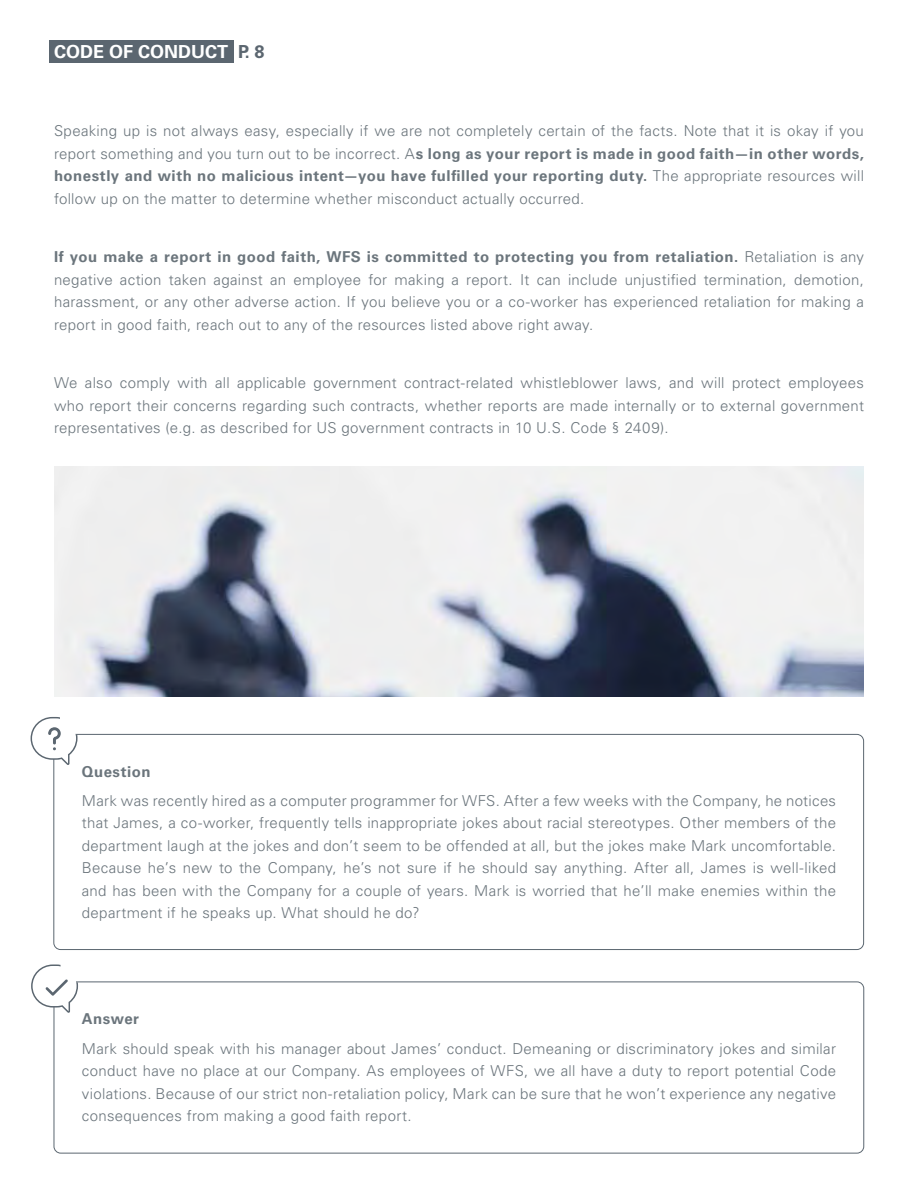
<style>
.page{position:relative;width:918px;height:1188px;background:#fff}
.page>*{position:absolute;margin:0;border:0;box-sizing:border-box;transform-origin:0 0}
.t1{font:700 18px "Univers LT Std";color:#fff}
.t2{font:300 15px/22.5px "Univers LT Std";letter-spacing:.02em;color:#6b757c;text-align:justify}
.t3{font:700 15px "Univers LT Std";letter-spacing:.03em;color:#6b757c}
.s1{color:#5b6670}
.s2{font-weight:700}
</style>
<div class="page">
<div style="left:50px;top:41px;width:184px;height:22px;background:#5b6670"></div>
<img style="left:54px;top:467px;width:810px;height:229px">
<div style="left:53px;top:734px;width:811px;height:216px;border:1px solid #5b6670;border-radius:7px"></div>
<svg style="left:31px;top:717px;width:47px;height:48px"></svg>
<div style="left:54px;top:982px;width:810px;height:172px;border:1px solid #5b6670;border-radius:7px"></div>
<svg style="left:31px;top:964px;width:47px;height:49px"></svg>
<p class="t1" style="left:54px;top:41px;width:212px">CODE OF CONDUCT <span class="s1">P. 8</span></p>
<p class="t2" style="left:54px;top:120px;width:812px">Speaking up is not always easy, especially if we are not completely certain of the facts. Note that it is okay if you report something and you turn out to be incorrect. A<span class="s2">s long as your report is made in good faith—in other words, honestly and with no malicious intent—you have fulfilled your reporting duty.</span> The appropriate resources will follow up on the matter to determine whether misconduct actually occurred.</p>
<p class="t2" style="left:54px;top:246px;width:812px"><span class="s2">If you make a report in good faith, WFS is committed to protecting you from retaliation.</span> Retaliation is any negative action taken against an employee for making a report. It can include unjustified termination, demotion, harassment, or any other adverse action. If you believe you or a co-worker has experienced retaliation for making a report in good faith, reach out to any of the resources listed above right away.</p>
<p class="t2" style="left:54px;top:372px;width:812px">We also comply with all applicable government contract-related whistleblower laws, and will protect employees who report their concerns regarding such contracts, whether reports are made internally or to external government representatives (e.g. as described for US government contracts in 10 U.S. Code § 2409).</p>
<p class="t3" style="left:82px;top:762px;width:70px">Question</p>
<p class="t2" style="left:82px;top:789px;width:756px">Mark was recently hired as a computer programmer for WFS. After a few weeks with the Company, he notices that James, a co-worker, frequently tells inappropriate jokes about racial stereotypes. Other members of the department laugh at the jokes and don’t seem to be offended at all, but the jokes make Mark uncomfortable.<br>Because he’s new to the Company, he’s not sure if he should say anything. After all, James is well-liked and has been with the Company for a couple of years. Mark is worried that he’ll make enemies within the department if he speaks up. What should he do?</p>
<p class="t3" style="left:82px;top:1010px;width:59px">Answer</p>
<p class="t2" style="left:82px;top:1037px;width:756px">Mark should speak with his manager about James’ conduct. Demeaning or discriminatory jokes and similar conduct have no place at our Company. As employees of WFS, we all have a duty to report potential Code violations. Because of our strict non-retaliation policy, Mark can be sure that he won’t experience any negative consequences from making a good faith report.</p>
</div>
